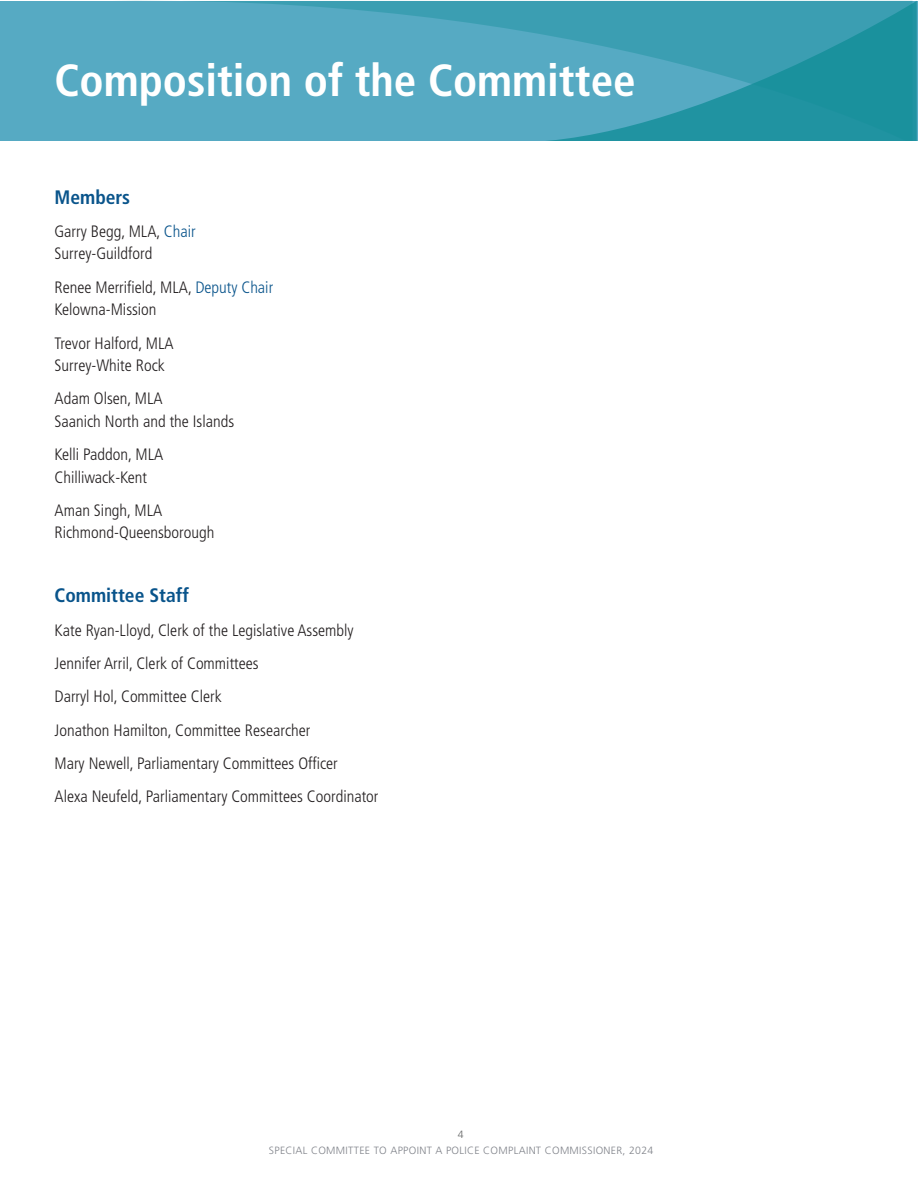
<style>
.page{position:relative;width:918px;height:1188px;background:#fff}
.page>*{position:absolute;margin:0;border:0;box-sizing:border-box;transform-origin:0 0}
.Head_A{font:700 condensed 45px "Frutiger LT Std";color:#fff}
.Head_B{font:700 condensed 19.5px "Frutiger LT Std";color:#09548b}
.Text{font:300 condensed 16.5px/22.5px "Frutiger LT Std";color:#231f20}
.t1{font:300 10.5px "Frutiger LT Std";letter-spacing:.03em;color:#80838a}
.t2{font:300 10.5px "Frutiger LT Std";color:#656666}
.s1{color:#09548b}
</style>
<div class="page">
<div style="left:1px;top:1px;width:917px;height:139px;background:#56aac3"></div>
<svg style="left:199px;top:1px;width:714px;height:139px"></svg>
<p class="Head_A" style="left:55px;top:54px;width:583px">Composition of the Committee</p>
<p class="Head_B" style="left:55px;top:185px;width:77px">Members</p>
<p class="Text" style="left:55px;top:220px;width:143px">Garry Begg, MLA, <span class="s1">Chair<br></span>Surrey-Guildford</p>
<p class="Text" style="left:55px;top:276px;width:220px">Renee Merrifield, MLA, <span class="s1">Deputy Chair<br></span>Kelowna-Mission</p>
<p class="Text" style="left:55px;top:332px;width:121px">Trevor Halford, MLA<br>Surrey-White Rock</p>
<p class="Text" style="left:55px;top:388px;width:181px">Adam Olsen, MLA<br>Saanich North and the Islands</p>
<p class="Text" style="left:55px;top:443px;width:110px">Kelli Paddon, MLA<br>Chilliwack-Kent</p>
<p class="Text" style="left:55px;top:499px;width:161px">Aman Singh, MLA<br>Richmond-Queensborough</p>
<p class="Head_B" style="left:55px;top:584px;width:136px">Committee Staff</p>
<p class="Text" style="left:55px;top:619px;width:301px">Kate Ryan-Lloyd, Clerk of the Legislative Assembly</p>
<p class="Text" style="left:55px;top:652px;width:206px">Jennifer Arril, Clerk of Committees</p>
<p class="Text" style="left:55px;top:686px;width:169px">Darryl Hol, Committee Clerk</p>
<p class="Text" style="left:55px;top:719px;width:257px">Jonathon Hamilton, Committee Researcher</p>
<p class="Text" style="left:55px;top:752px;width:285px">Mary Newell, Parliamentary Committees Officer</p>
<p class="Text" style="left:55px;top:786px;width:325px">Alexa Neufeld, Parliamentary Committees Coordinator</p>
<p class="t2" style="left:458px;top:1129px;width:7px">4</p>
<p class="t1" style="left:269px;top:1144px;width:386px">SPECIAL COMMITTEE TO APPOINT A POLICE COMPLAINT COMMISSIONER, 2024</p>
</div>
